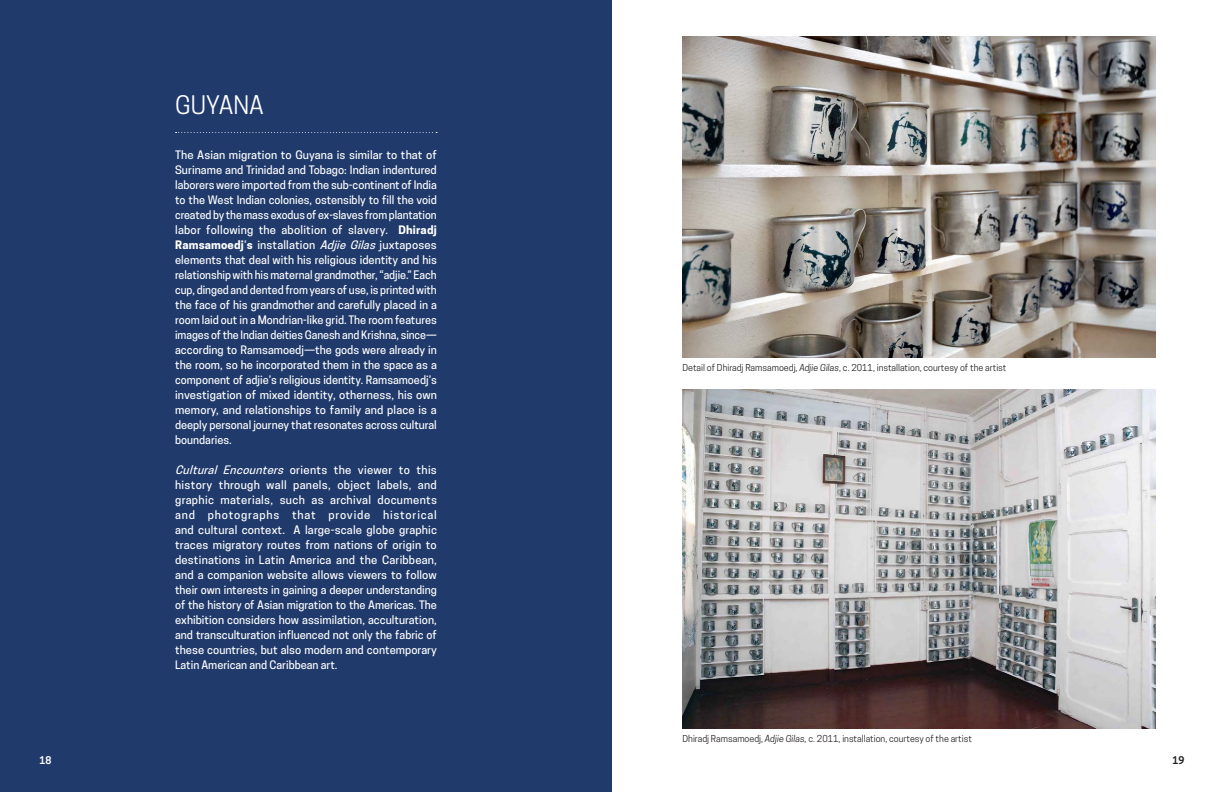
<style>
.page{position:relative;width:1224px;height:792px;background:#fff}
.page>*{position:absolute;margin:0;border:0;box-sizing:border-box;transform-origin:0 0}
.t1{font:24px "Cooper Hewitt";color:#fff}
.t2{font:500 11px/15px "Cooper Hewitt";color:#fff;text-align:justify}
.t3{font:600 10px "Cooper Hewitt";color:#fff}
.t4{font:600 10px "Cooper Hewitt";color:#231f20}
.t5{font:9px "Cooper Hewitt";color:#231f20}
.s1{font-weight:700}
.s2{font-style:italic}
</style>
<div class="page">
<div style="left:0;top:0;width:612px;height:792px;background:#203a6b"></div>
<img style="left:682px;top:36px;width:474px;height:322px">
<img style="left:682px;top:389px;width:474px;height:339px">
<svg style="left:176px;top:132px;width:261px;height:1px"></svg>
<p class="t1" style="left:175px;top:91px;width:90px">GUYANA</p>
<p class="t2" style="left:175px;top:147px;width:263px">The Asian migration to Guyana is similar to that of Suriname and Trinidad and Tobago: Indian indentured laborers were imported from the sub-continent of India to the West Indian colonies, ostensibly to fill the void created by the mass exodus of ex-slaves from plantation labor following the abolition of slavery. <span class="s1">Dhiradj Ramsamoedj</span>’<span class="s1">s</span> installation <span class="s2">Adjie Gilas</span> juxtaposes elements that deal with his religious identity and his relationship with his maternal grandmother, “adjie.” Each cup, dinged and dented from years of use, is printed with the face of his grandmother and carefully placed in a room laid out in a Mondrian-like grid. The room features images of the Indian deities Ganesh and Krishna, since— according to Ramsamoedj—the gods were already in the room, so he incorporated them in the space as a component of adjie’s religious identity. Ramsamoedj’s investigation of mixed identity, otherness, his own memory, and relationships to family and place is a deeply personal journey that resonates across cultural boundaries.</p>
<p class="t2" style="left:175px;top:462px;width:263px"><span class="s2">Cultural Encounters</span> orients the viewer to this history through wall panels, object labels, and graphic materials, such as archival documents and photographs that provide historical and cultural context. A large-scale globe graphic traces migratory routes from nations of origin to destinations in Latin America and the Caribbean, and a companion website allows viewers to follow their own interests in gaining a deeper understanding of the history of Asian migration to the Americas. The exhibition considers how assimilation, acculturation, and transculturation influenced not only the fabric of these countries, but also modern and contemporary Latin American and Caribbean art.</p>
<p class="t5" style="left:682px;top:363px;width:325px">Detail of Dhiradj Ramsamoedj, <span class="s2">Adjie Gilas</span>, c. 2011, installation, courtesy of the artist</p>
<p class="t5" style="left:682px;top:733px;width:291px">Dhiradj Ramsamoedj, <span class="s2">Adjie Gilas,</span> c. 2011, installation, courtesy of the artist</p>
<p class="t3" style="left:40px;top:754px;width:13px">18</p>
<p class="t4" style="left:1172px;top:754px;width:13px">19</p>
</div>
